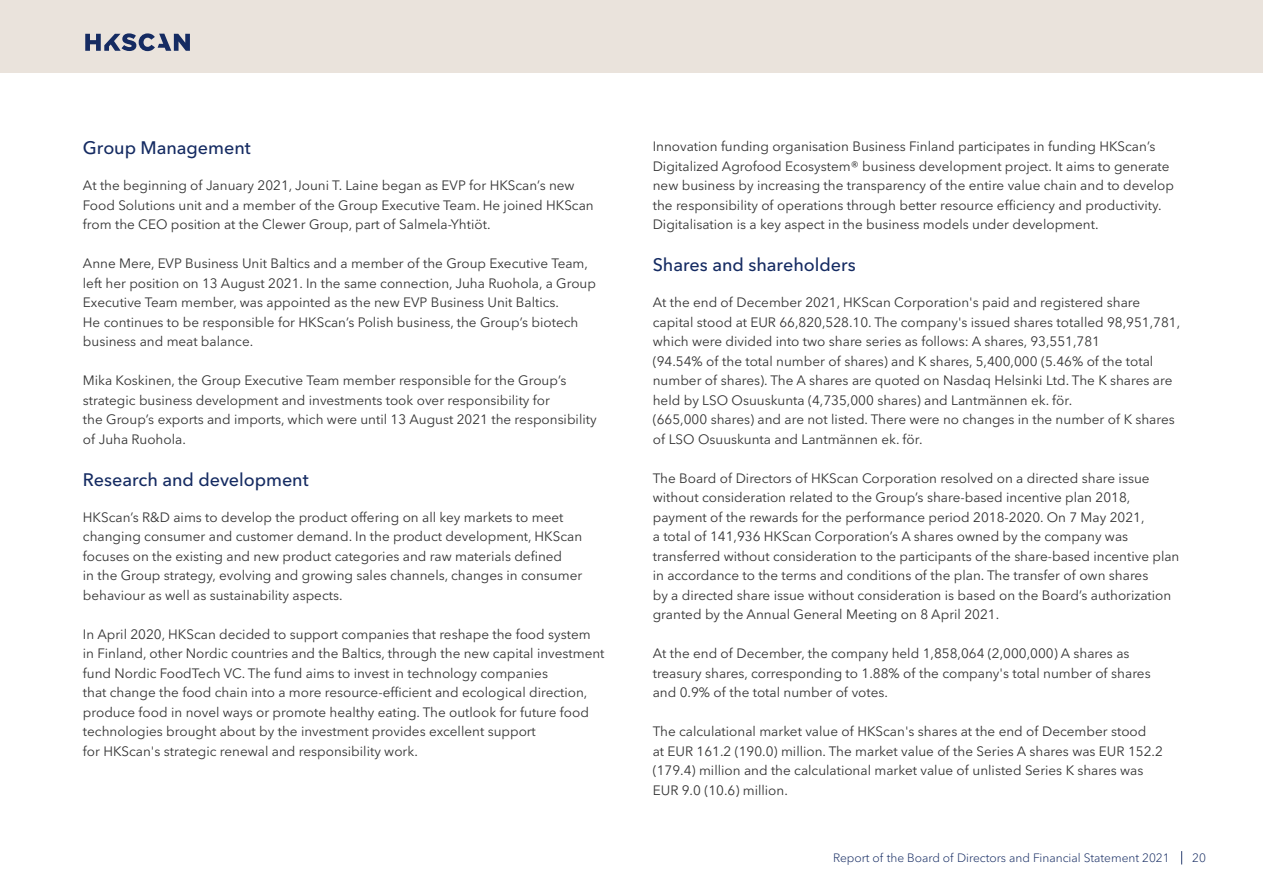
<style>
.page{position:relative;width:1263px;height:893px;background:#fff}
.page>*{position:absolute;margin:0;border:0;box-sizing:border-box;transform-origin:0 0}
.t1{font:500 18px "Avenir Next LT Pro";letter-spacing:-.005em;color:#152b62}
.t2{font:13.5px/19.5px "Avenir Next LT Pro";color:#333}
.t3{font:300 12px "Avenir Next LT Pro";color:#152b62}
</style>
<div class="page">
<div style="left:0;top:0;width:1263px;height:73px;background:#eae3dc"></div>
<svg style="left:1181px;top:851px;width:1px;height:13px"></svg>
<svg style="left:85px;top:33px;width:105px;height:18px"></svg>
<h1 class="t1" style="left:83px;top:137px;width:169px">Group Management</h1>
<p class="t2" style="left:83px;top:176px;width:512px">At the beginning of January 2021, Jouni T. Laine began as EVP for HKScan’s new<br>Food Solutions unit and a member of the Group Executive Team. He joined HKScan from the CEO position at the Clewer Group, part of Salmela-Yhtiöt.</p>
<p class="t2" style="left:83px;top:254px;width:515px">Anne Mere, EVP Business Unit Baltics and a member of the Group Executive Team, left her position on 13 August 2021. In the same connection, Juha Ruohola, a Group Executive Team member, was appointed as the new EVP Business Unit Baltics.<br>He continues to be responsible for HKScan’s Polish business, the Group’s biotech business and meat balance.</p>
<p class="t2" style="left:83px;top:371px;width:515px">Mika Koskinen, the Group Executive Team member responsible for the Group’s strategic business development and investments took over responsibility for<br>the Group’s exports and imports, which were until 13 August 2021 the responsibility of Juha Ruohola.</p>
<h1 class="t1" style="left:83px;top:468px;width:227px">Research and development</h1>
<p class="t2" style="left:83px;top:507px;width:501px">HKScan’s R&amp;D aims to develop the product offering on all key markets to meet changing consumer and customer demand. In the product development, HKScan focuses on the existing and new product categories and raw materials defined<br>in the Group strategy, evolving and growing sales channels, changes in consumer behaviour as well as sustainability aspects.</p>
<p class="t2" style="left:83px;top:624px;width:523px">In April 2020, HKScan decided to support companies that reshape the food system in Finland, other Nordic countries and the Baltics, through the new capital investment fund Nordic FoodTech VC. The fund aims to invest in technology companies<br>that change the food chain into a more resource-efficient and ecological direction, produce food in novel ways or promote healthy eating. The outlook for future food technologies brought about by the investment provides excellent support<br>for HKScan's strategic renewal and responsibility work.</p>
<p class="t2" style="left:653px;top:137px;width:523px">Innovation funding organisation Business Finland participates in funding HKScan’s Digitalized Agrofood Ecosystem® business development project. It aims to generate new business by increasing the transparency of the entire value chain and to develop the responsibility of operations through better resource efficiency and productivity.<br>Digitalisation is a key aspect in the business models under development.</p>
<h1 class="t1" style="left:653px;top:254px;width:205px">Shares and shareholders</h1>
<p class="t2" style="left:653px;top:293px;width:529px">At the end of December 2021, HKScan Corporation's paid and registered share capital stood at EUR 66,820,528.10. The company's issued shares totalled 98,951,781, which were divided into two share series as follows: A shares, 93,551,781<br>(94.54% of the total number of shares) and K shares, 5,400,000 (5.46% of the total number of shares). The A shares are quoted on Nasdaq Helsinki Ltd. The K shares are held by LSO Osuuskunta (4,735,000 shares) and Lantmännen ek. för.<br>(665,000 shares) and are not listed. There were no changes in the number of K shares of LSO Osuuskunta and Lantmännen ek. för.</p>
<p class="t2" style="left:653px;top:468px;width:528px">The Board of Directors of HKScan Corporation resolved on a directed share issue without consideration related to the Group’s share-based incentive plan 2018, payment of the rewards for the performance period 2018-2020. On 7 May 2021,<br>a total of 141,936 HKScan Corporation’s A shares owned by the company was transferred without consideration to the participants of the share-based incentive plan in accordance to the terms and conditions of the plan. The transfer of own shares<br>by a directed share issue without consideration is based on the Board’s authorization granted by the Annual General Meeting on 8 April 2021.</p>
<p class="t2" style="left:653px;top:644px;width:499px">At the end of December, the company held 1,858,064 (2,000,000) A shares as treasury shares, corresponding to 1.88% of the company's total number of shares and 0.9% of the total number of votes.</p>
<p class="t2" style="left:653px;top:722px;width:512px">The calculational market value of HKScan's shares at the end of December stood<br>at EUR 161.2 (190.0) million. The market value of the Series A shares was EUR 152.2 (179.4) million and the calculational market value of unlisted Series K shares was EUR 9.0 (10.6) million.</p>
<p class="t3" style="left:833px;top:851px;width:338px">Report of the Board of Directors and Financial Statement 2021</p>
<p class="t3" style="left:1192px;top:851px;width:15px">20</p>
</div>
